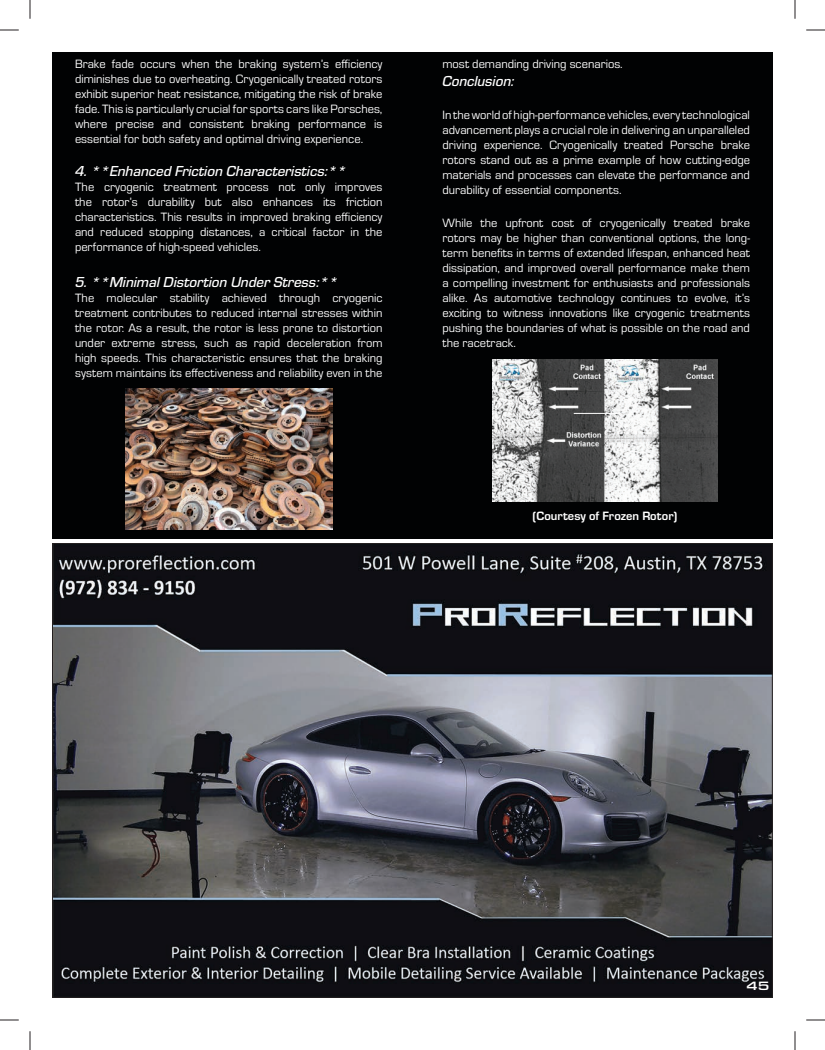
<style>
.page{position:relative;width:825px;height:1050px;background:#fff}
.page>*{position:absolute;margin:0;border:0;box-sizing:border-box;transform-origin:0 0}
.t1{font:15px "Eurostile Med Ita";color:#fff}
.t2{font:12.5px/15px "Eurostile";color:#fff;text-align:justify}
.t3{font:700 12.5px "Eurostile";color:#fff}
.t4{font:500 12.5px "Eurostile Ext";color:#fff}
</style>
<div class="page">
<div style="left:52px;top:52px;width:720px;height:487px;background:#010203"></div>
<img style="left:493px;top:359px;width:224px;height:143px">
<img style="left:125px;top:388px;width:207px;height:142px">
<img style="left:54px;top:545px;width:716px;height:451px">
<hr style="left:574px;top:413px;width:45px;height:1px;background:#fff">
<svg style="left:0;top:29px;width:19px;height:2px"></svg>
<svg style="left:806px;top:29px;width:19px;height:2px"></svg>
<svg style="left:0;top:1019px;width:19px;height:2px"></svg>
<svg style="left:806px;top:1019px;width:19px;height:2px"></svg>
<svg style="left:29px;top:0;width:2px;height:19px"></svg>
<svg style="left:29px;top:1031px;width:2px;height:19px"></svg>
<svg style="left:794px;top:0;width:2px;height:19px"></svg>
<svg style="left:794px;top:1031px;width:2px;height:19px"></svg>
<p class="t2" style="left:75px;top:56px;width:309px">Brake fade occurs when the braking system’s efficiency diminishes due to overheating. Cryogenically treated rotors exhibit superior heat resistance, mitigating the risk of brake fade. This is particularly crucial for sports cars like Porsches, where precise and consistent braking performance is essential for both safety and optimal driving experience.</p>
<p class="t1" style="left:75px;top:161px;width:273px">4. **Enhanced Friction Characteristics:**</p>
<p class="t2" style="left:75px;top:179px;width:309px">The cryogenic treatment process not only improves the rotor’s durability but also enhances its friction characteristics. This results in improved braking efficiency and reduced stopping distances, a critical factor in the performance of high-speed vehicles.</p>
<p class="t1" style="left:75px;top:272px;width:265px">5. **Minimal Distortion Under Stress:**</p>
<p class="t2" style="left:75px;top:290px;width:309px">The molecular stability achieved through cryogenic treatment contributes to reduced internal stresses within the rotor. As a result, the rotor is less prone to distortion under extreme stress, such as rapid deceleration from high speeds. This characteristic ensures that the braking system maintains its effectiveness and reliability even in the</p>
<p class="t2" style="left:442px;top:56px;width:182px">most demanding driving scenarios.</p>
<p class="t1" style="left:442px;top:71px;width:73px">Conclusion:</p>
<p class="t2" style="left:442px;top:107px;width:309px">In the world of high-performance vehicles, every technological advancement plays a crucial role in delivering an unparalleled driving experience. Cryogenically treated Porsche brake rotors stand out as a prime example of how cutting-edge materials and processes can elevate the performance and durability of essential components.</p>
<p class="t2" style="left:442px;top:215px;width:309px">While the upfront cost of cryogenically treated brake rotors may be higher than conventional options, the long&shy;term benefits in terms of extended lifespan, enhanced heat dissipation, and improved overall performance make them a compelling investment for enthusiasts and professionals alike. As automotive technology continues to evolve, it’s exciting to witness innovations like cryogenic treatments pushing the boundaries of what is possible on the road and the racetrack.</p>
<p class="t3" style="left:533px;top:507px;width:146px">(Courtesy of Frozen Rotor)</p>
<p class="t4" style="left:746px;top:977px;width:25px">45</p>
</div>
